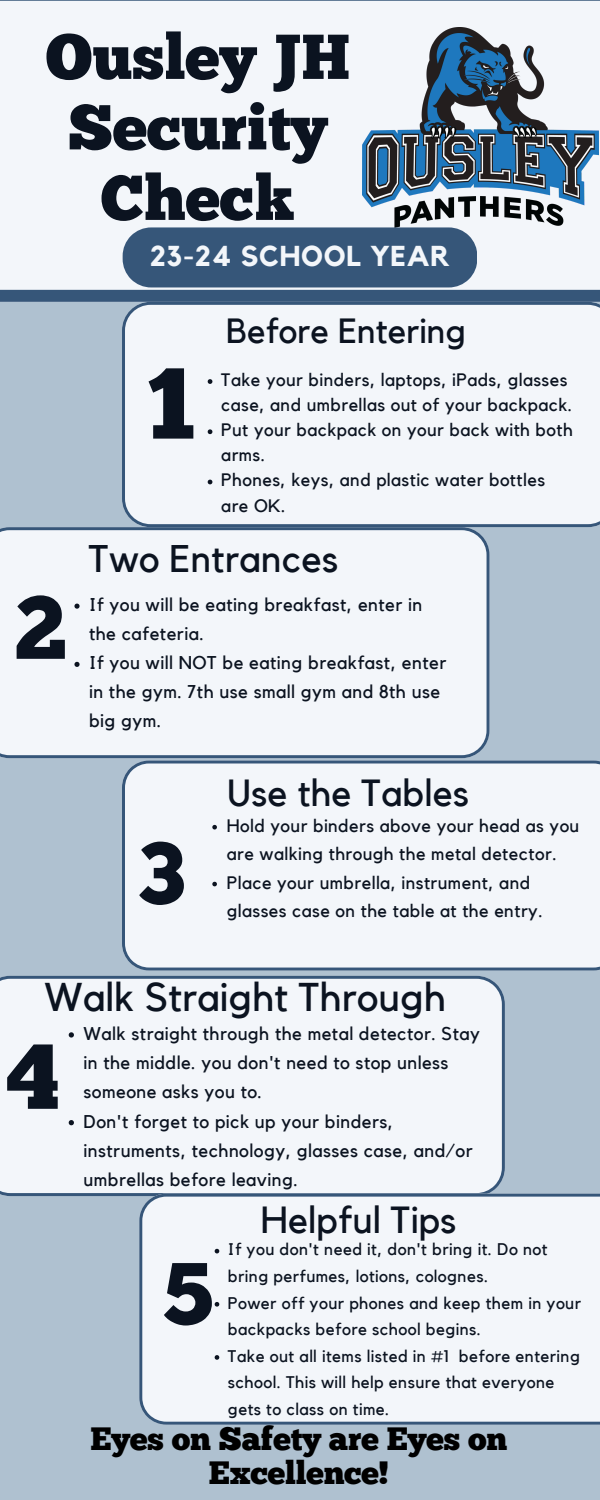
<style>
.page{position:relative;width:600px;height:1500px;background:#afc1d0}
.page>*{position:absolute;margin:0;border:0;box-sizing:border-box;transform-origin:0 0}
.t1{font:100.5px "Chunk Five";color:#0b1320}
.t2{font:92px "Chunk Five";color:#0b1320}
.t3{font:89.3px "Chunk Five";color:#0b1320}
.t4{font:87.7px "Chunk Five";color:#0b1320}
.t5{font:63.3px/70.5px "Chunk Five";color:#0b1320;text-align:center}
.t6{font:40px "Kollektif";letter-spacing:.005em;color:#0b1320}
.t7{font:38.4px "Kollektif";letter-spacing:.005em;color:#0b1320}
.t8{font:37.7px "Kollektif";letter-spacing:.005em;color:#0b1320}
.t9{font:34.9px "Kollektif";color:#0b1320}
.t10{font:32.3px/34.5px "Chunk Five";letter-spacing:-.005em;color:#000;text-align:center}
.t11{font:700 28.7px "Kollektif";letter-spacing:.025em;color:#f3f6fa}
.t12{font:18.4px/29.2px "Kollektif";letter-spacing:.025em;color:#0b1320}
.t13{font:18px/25.1px "Kollektif";letter-spacing:.025em;color:#0b1320}
.t14{font:16.8px/26.6px "Kollektif";letter-spacing:.025em;color:#0b1320}
</style>
<div class="page">
<svg style="left:0;top:0;width:600px;height:302px;background:#e5eaf1"></svg>
<img style="left:363px;top:27px;width:235px;height:201px">
<div style="left:122px;top:302px;width:478px;height:225px;background:#f3f6fa"></div>
<svg style="left:208px;top:379px;width:4px;height:5px"></svg>
<svg style="left:208px;top:429px;width:4px;height:5px"></svg>
<svg style="left:208px;top:480px;width:4px;height:4px"></svg>
<div style="left:0;top:976px;width:505px;height:220px;background:#f3f6fa"></div>
<svg style="left:69px;top:1032px;width:5px;height:6px"></svg>
<svg style="left:69px;top:1120px;width:5px;height:5px"></svg>
<div style="left:0;top:527px;width:489px;height:231px;background:#f3f6fa"></div>
<svg style="left:74px;top:604px;width:6px;height:5px"></svg>
<svg style="left:74px;top:662px;width:6px;height:5px"></svg>
<div style="left:122px;top:761px;width:478px;height:210px;background:#f3f6fa"></div>
<svg style="left:212px;top:825px;width:5px;height:5px"></svg>
<svg style="left:212px;top:882px;width:5px;height:4px"></svg>
<div style="left:123px;top:227px;width:354px;height:60px;background:#365679"></div>
<div style="left:139px;top:1194px;width:461px;height:231px;background:#f3f6fa"></div>
<svg style="left:215px;top:1249px;width:4px;height:4px"></svg>
<svg style="left:215px;top:1302px;width:4px;height:5px"></svg>
<svg style="left:215px;top:1355px;width:4px;height:5px"></svg>
<p class="t5" style="left:46px;top:28px;width:306px">Ousley JH<br>Security<br>Check</p>
<p class="t11" style="left:150px;top:243px;width:302px">23-24 SCHOOL YEAR</p>
<p class="t3" style="left:14px;top:592px;width:54px">2</p>
<p class="t1" style="left:146px;top:363px;width:51px">1</p>
<p class="t9" style="left:226px;top:315px;width:241px">Before Entering</p>
<p class="t13" style="left:221px;top:368px;width:352px">Take your binders, laptops, iPads, glasses case, and umbrellas out of your backpack.</p>
<h2 class="t13" style="left:221px;top:418px;width:353px">Put your backpack on your back with both arms.</h2>
<p class="t13" style="left:221px;top:468px;width:325px">Phones, keys, and plastic water bottles are OK.</p>
<p class="t7" style="left:89px;top:541px;width:251px">Two Entrances</p>
<p class="t12" style="left:89px;top:591px;width:335px">If you will be eating breakfast, enter in the cafeteria.</p>
<h2 class="t12" style="left:89px;top:649px;width:359px">If you will NOT be eating breakfast, enter in the gym. 7th use small gym and 8th use big gym.</h2>
<p class="t4" style="left:138px;top:838px;width:49px">3</p>
<p class="t8" style="left:227px;top:775px;width:244px">Use the Tables</p>
<h2 class="t13" style="left:227px;top:812px;width:354px;line-height:28.4px">Hold your binders above your head as you are walking through the metal detector.</h2>
<p class="t13" style="left:227px;top:871px;width:305px">Place your umbrella, instrument, and</p>
<p class="t13" style="left:227px;top:899px;width:317px">glasses case on the table at the entry.</p>
<p class="t6" style="left:45px;top:979px;width:403px">Walk Straight Through</p>
<h2 class="t2" style="left:6px;top:1040px;width:55px">4</h2>
<p class="t12" style="left:84px;top:1020px;width:398px">Walk straight through the metal detector. Stay in the middle. you don't need to stop unless someone asks you to.</p>
<p class="t12" style="left:84px;top:1107px;width:391px">Don't forget to pick up your binders, instruments, technology, glasses case, and/or umbrellas before leaving.</p>
<p class="t4" style="left:163px;top:1259px;width:52px">5</p>
<h2 class="t8" style="left:261px;top:1203px;width:197px">Helpful Tips</h2>
<p class="t14" style="left:228px;top:1237px;width:321px">If you don't need it, don't bring it. Do not bring perfumes, lotions, colognes.</p>
<p class="t14" style="left:228px;top:1290px;width:355px">Power off your phones and keep them in your backpacks before school begins.</p>
<p class="t14" style="left:228px;top:1343px;width:353px">Take out all items listed in #1 before entering school. This will help ensure that everyone gets to class on time.</p>
<h3 class="t10" style="left:90px;top:1424px;width:418px">Eyes on Safety are Eyes on<br>Excellence!</h3>
</div>
